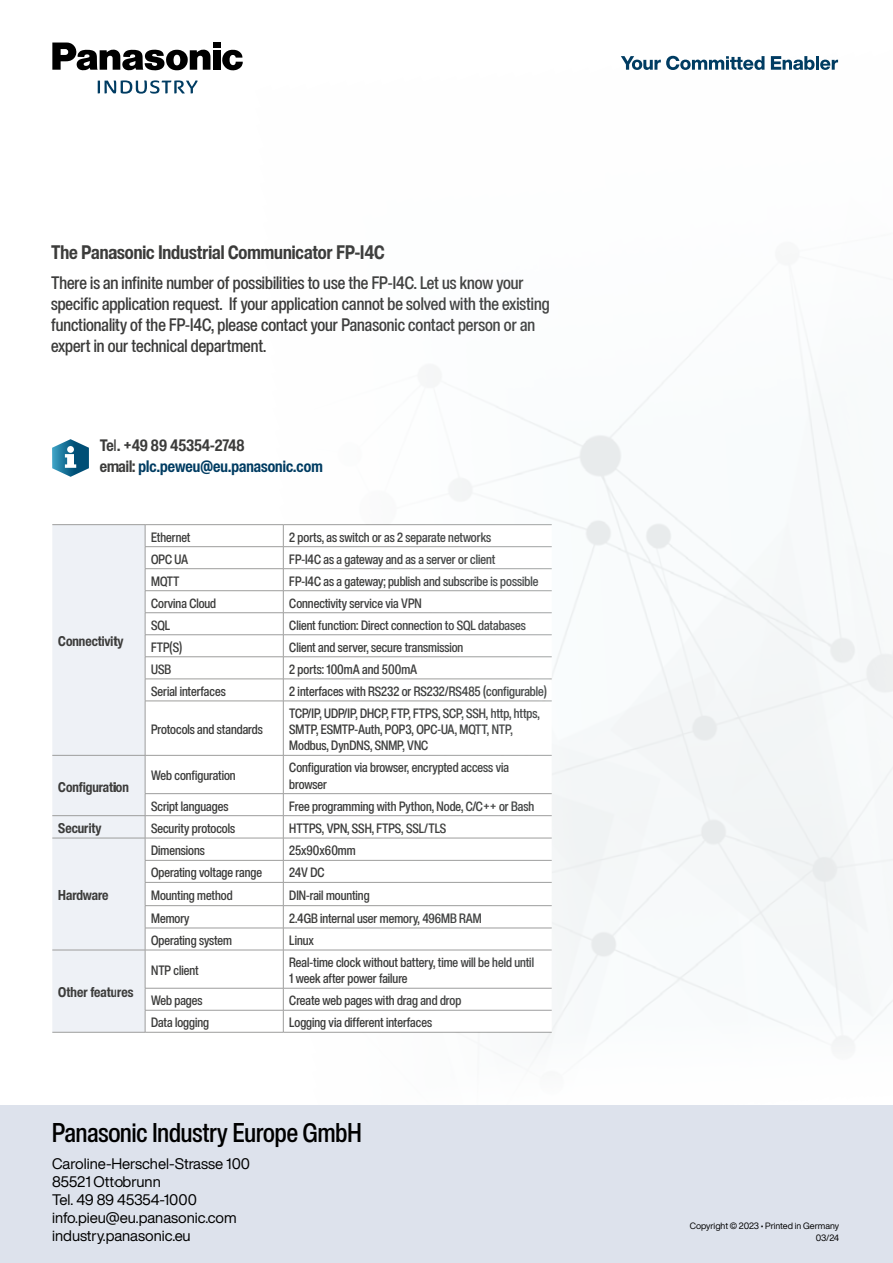
<style>
.page{position:relative;width:893px;height:1263px;background:#fff}
.page>*{position:absolute;margin:0;border:0;box-sizing:border-box;transform-origin:0 0}
.t1{font:500 condensed 27px "Helvetica Now Display";color:#000}
.t2{font:700 condensed 19.5px "Helvetica Now Display";color:#3c3c3b}
.t3{font:500 condensed 18px/21px "Helvetica Now Display";color:#3c3c3b}
.t4{font:700 condensed 16.5px/21px "Helvetica Now Display";color:#003c62}
.t5{font:15px/18px "Helvetica Now Display";color:#000}
.t6{font:700 condensed 14.25px "Helvetica Now Display";color:#3c3c3b}
.t7{font:500 condensed 13.5px/16.2px "Helvetica Now Display";color:#3c3c3b}
.t8{font:9px/12px "Helvetica Now Display";letter-spacing:-.01em;color:#000;text-align:right}
.s1{color:#3c3c3b}
</style>
<div class="page">
<div style="left:0;top:1105px;width:893px;height:158px;background:#dde2ec"></div>
<svg style="left:52px;top:439px;width:37px;height:38px"></svg>
<div style="left:67px;top:446px;width:7px;height:7px;background:#fff;border-radius:50%"></div>
<svg style="left:98px;top:80px;width:85px;height:14px"></svg>
<svg style="left:52px;top:43px;width:131px;height:28px"></svg>
<div style="left:52px;top:525px;width:93px;height:507px;background:#eef1f6"></div>
<hr style="left:52px;top:524px;width:93px;height:1px;background:#9d9d9c">
<hr style="left:145px;top:524px;width:138px;height:1px;background:#9d9d9c">
<hr style="left:52px;top:1032px;width:93px;height:1px;background:#9d9d9c">
<hr style="left:145px;top:1032px;width:138px;height:1px;background:#9d9d9c">
<hr style="left:145px;top:546px;width:138px;height:1px;background:#9d9d9c">
<hr style="left:145px;top:568px;width:138px;height:1px;background:#9d9d9c">
<hr style="left:145px;top:590px;width:138px;height:1px;background:#9d9d9c">
<hr style="left:145px;top:612px;width:138px;height:1px;background:#9d9d9c">
<hr style="left:145px;top:634px;width:138px;height:1px;background:#9d9d9c">
<hr style="left:145px;top:656px;width:138px;height:1px;background:#9d9d9c">
<hr style="left:145px;top:679px;width:138px;height:1px;background:#9d9d9c">
<hr style="left:145px;top:701px;width:138px;height:1px;background:#9d9d9c">
<hr style="left:52px;top:755px;width:93px;height:1px;background:#9d9d9c">
<hr style="left:145px;top:755px;width:138px;height:1px;background:#9d9d9c">
<hr style="left:145px;top:793px;width:138px;height:1px;background:#9d9d9c">
<hr style="left:52px;top:815px;width:93px;height:1px;background:#9d9d9c">
<hr style="left:145px;top:815px;width:138px;height:1px;background:#9d9d9c">
<hr style="left:52px;top:838px;width:93px;height:1px;background:#9d9d9c">
<hr style="left:145px;top:838px;width:138px;height:1px;background:#9d9d9c">
<hr style="left:145px;top:860px;width:138px;height:1px;background:#9d9d9c">
<hr style="left:145px;top:882px;width:138px;height:1px;background:#9d9d9c">
<hr style="left:145px;top:905px;width:138px;height:1px;background:#9d9d9c">
<hr style="left:145px;top:928px;width:138px;height:1px;background:#9d9d9c">
<hr style="left:52px;top:950px;width:93px;height:1px;background:#9d9d9c">
<hr style="left:145px;top:950px;width:138px;height:1px;background:#9d9d9c">
<hr style="left:145px;top:988px;width:138px;height:1px;background:#9d9d9c">
<hr style="left:145px;top:1010px;width:138px;height:1px;background:#9d9d9c">
<svg style="left:145px;top:525px;width:1px;height:176px"></svg>
<hr style="left:145px;top:701px;width:1px;height:54px;background:#9d9d9c">
<hr style="left:145px;top:755px;width:1px;height:38px;background:#9d9d9c">
<svg style="left:145px;top:794px;width:1px;height:156px"></svg>
<hr style="left:145px;top:950px;width:1px;height:38px;background:#9d9d9c">
<svg style="left:145px;top:988px;width:1px;height:44px"></svg>
<img style="left:183px;top:42px;width:710px;height:1016px">
<h2 class="t2" style="left:51px;top:240px;width:335px">The Panasonic Industrial Communicator FP-I4C</h2>
<p class="t3" style="left:51px;top:272px;width:500px">There is an infinite number of possibilities to use the FP-I4C. Let us know your specific application request. If your application cannot be solved with the existing functionality of the FP-I4C, please contact your Panasonic contact person or an expert in our technical department.</p>
<p class="t4" style="left:100px;top:435px;width:224px"><span class="s1">Tel. +49 89 45354-2748<br>email:</span> plc.peweu@eu.panasonic.com</p>
<p class="t6" style="left:58px;top:632px;width:67px">Connectivity</p>
<p class="t6" style="left:58px;top:777px;width:72px">Configuration</p>
<p class="t7" style="left:151px;top:529px;width:41px">Ethernet</p>
<p class="t7" style="left:289px;top:529px;width:203px">2 ports, as switch or as 2 separate networks</p>
<p class="t7" style="left:151px;top:551px;width:39px">OPC UA</p>
<p class="t7" style="left:289px;top:551px;width:208px">FP-I4C as a gateway and as a server or client</p>
<p class="t7" style="left:151px;top:573px;width:30px">MQTT</p>
<p class="t7" style="left:289px;top:573px;width:251px">FP-I4C as a gateway; publish and subscribe is possible</p>
<p class="t7" style="left:151px;top:595px;width:67px">Corvina Cloud</p>
<p class="t7" style="left:289px;top:595px;width:134px">Connectivity service via VPN</p>
<p class="t7" style="left:151px;top:617px;width:21px">SQL</p>
<p class="t7" style="left:289px;top:617px;width:238px">Client function: Direct connection to SQL databases</p>
<p class="t7" style="left:151px;top:639px;width:32px">FTP(S)</p>
<p class="t7" style="left:289px;top:639px;width:176px">Client and server, secure transmission</p>
<p class="t7" style="left:151px;top:661px;width:21px">USB</p>
<p class="t7" style="left:289px;top:661px;width:129px">2 ports: 100mA and 500mA</p>
<p class="t7" style="left:151px;top:683px;width:76px">Serial interfaces</p>
<p class="t7" style="left:289px;top:683px;width:259px">2 interfaces with RS232 or RS232/RS485 (configurable)</p>
<p class="t7" style="left:151px;top:721px;width:113px">Protocols and standards</p>
<p class="t7" style="left:289px;top:705px;width:252px">TCP/IP, UDP/IP, DHCP, FTP, FTPS, SCP, SSH, http, https,<br>SMTP, ESMTP-Auth, POP3, OPC-UA, MQTT, NTP,<br>Modbus, DynDNS, SNMP, VNC</p>
<p class="t7" style="left:151px;top:767px;width:86px">Web configuration</p>
<p class="t7" style="left:289px;top:759px;width:221px">Configuration via browser, encrypted access via browser</p>
<p class="t7" style="left:151px;top:798px;width:79px">Script languages</p>
<p class="t7" style="left:289px;top:798px;width:246px">Free programming with Python, Node, C/C++ or Bash</p>
<p class="t6" style="left:58px;top:819px;width:45px">Security</p>
<p class="t7" style="left:151px;top:820px;width:85px">Security protocols</p>
<p class="t7" style="left:289px;top:820px;width:158px">HTTPS, VPN, SSH, FTPS, SSL/TLS</p>
<p class="t6" style="left:58px;top:886px;width:52px">Hardware</p>
<p class="t6" style="left:58px;top:983px;width:77px">Other features</p>
<p class="t7" style="left:151px;top:842px;width:55px">Dimensions</p>
<p class="t7" style="left:289px;top:842px;width:68px">25x90x60mm</p>
<p class="t7" style="left:151px;top:864px;width:112px">Operating voltage range</p>
<p class="t7" style="left:289px;top:864px;width:37px">24V DC</p>
<p class="t7" style="left:151px;top:887px;width:83px">Mounting method</p>
<p class="t7" style="left:289px;top:887px;width:82px">DIN-rail mounting</p>
<p class="t7" style="left:151px;top:910px;width:40px">Memory</p>
<p class="t7" style="left:289px;top:910px;width:194px">2.4GB internal user memory, 496MB RAM</p>
<p class="t7" style="left:151px;top:932px;width:83px">Operating system</p>
<p class="t7" style="left:289px;top:932px;width:26px">Linux</p>
<p class="t7" style="left:151px;top:962px;width:49px">NTP client</p>
<p class="t7" style="left:289px;top:954px;width:246px">Real-time clock without battery, time will be held until<br>1 week after power failure</p>
<p class="t7" style="left:151px;top:992px;width:53px">Web pages</p>
<p class="t7" style="left:289px;top:992px;width:174px">Create web pages with drag and drop</p>
<p class="t7" style="left:151px;top:1014px;width:60px">Data logging</p>
<p class="t7" style="left:289px;top:1014px;width:144px">Logging via different interfaces</p>
<h1 class="t1" style="left:52px;top:1114px;width:311px">Panasonic Industry Europe GmbH</h1>
<p class="t5" style="left:52px;top:1154px;width:200px">Caroline-Herschel-Strasse 100<br>85521 Ottobrunn<br>Tel. 49 89 45354-1000 info.pieu@eu.panasonic.com industry.panasonic.eu</p>
<p class="t8" style="left:690px;top:1220px;width:151px">Copyright © 2023 • Printed in Germany<br>03/24</p>
</div>
